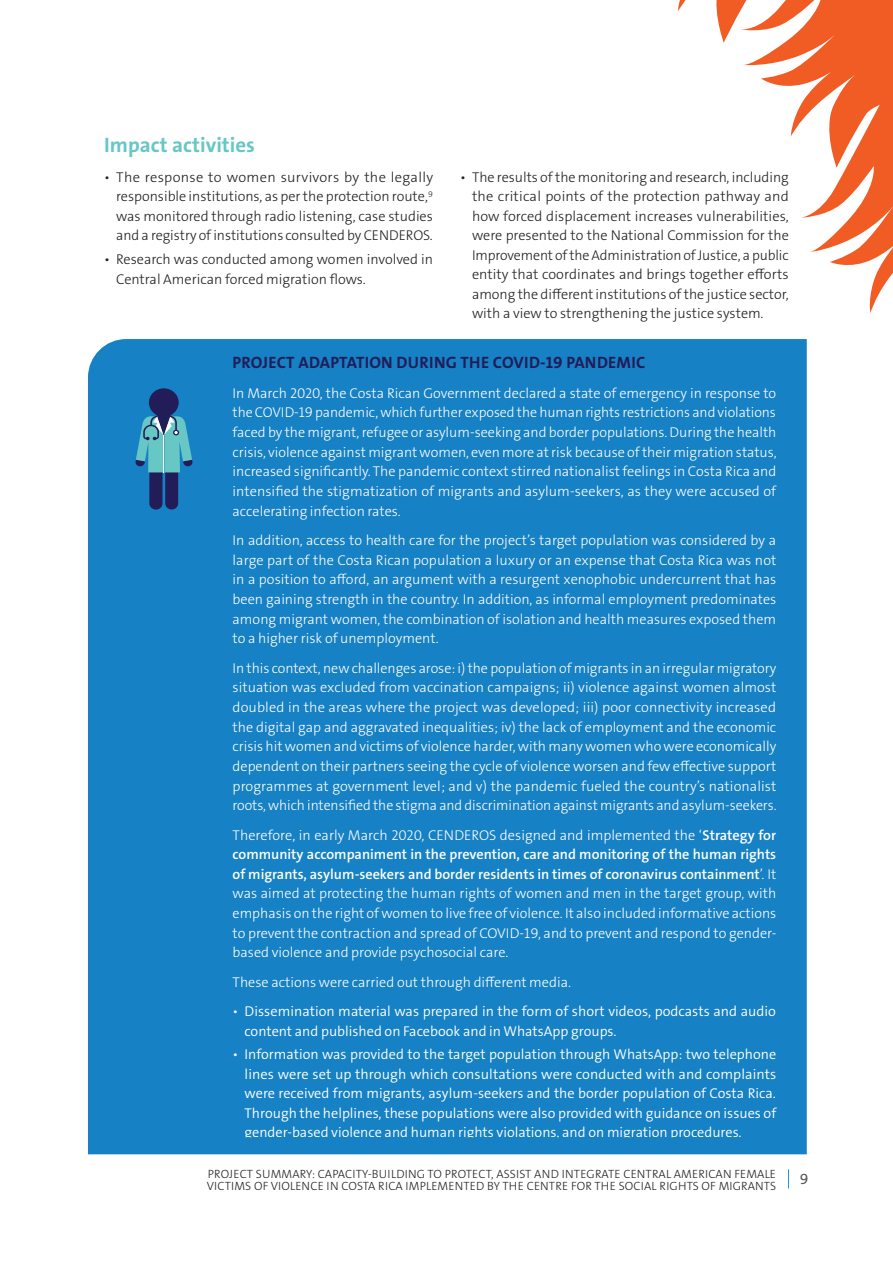
<style>
.page{position:relative;width:893px;height:1263px;background:#fff}
.page>*{position:absolute;margin:0;border:0;box-sizing:border-box;transform-origin:0 0}
.t1{font:21px "Grundfos The Sans OT 7 B";color:#66c7c5}
.t2{font:16.5px "Grundfos The Sans OT 7 B";letter-spacing:.015em;color:#221d59}
.t3{font:15px "Grundfos The Sans OT 5 R";color:#57585a}
.t4{font:14.25px/19.6px "Grundfos The Sans OT 3 L";color:#fff;text-align:justify}
.t5{font:14.25px/19.5px "Grundfos The Sans OT 3 L";color:#231f20;text-align:justify}
.t6{font:14.25px/19.5px "Grundfos The Sans OT 4 SL";color:#fff}
.t7{font:14.25px/19.6px "Grundfos The Sans OT 6 SB";color:#fff}
.t8{font:12px/12px "Grundfos The Sans OT 3 L";letter-spacing:.015em;color:#231f20}
.s1{font-family:"Grundfos The Sans OT 6 SB"}
.s2{font-family:"Grundfos The Sans OT 3 L"}
</style>
<div class="page">
<svg style="left:788px;top:1169px;width:1px;height:19px"></svg>
<div style="left:88px;top:339px;width:719px;height:816px;background:#1681c4"></div>
<svg style="left:135px;top:388px;width:58px;height:122px;background:#337ba7"></svg>
<hr style="left:163px;top:435px;width:1px;height:37px;background:#fff">
<svg style="left:677px;top:0;width:216px;height:313px"></svg>
<h1 class="t1" style="left:104px;top:131px;width:152px">Impact activities</h1>
<p class="t5" style="left:116px;top:167px;width:318px;text-indent:-12px">• The response to women survivors by the legally responsible institutions, as per the protection route,<sup>9 </sup>was monitored through radio listening, case studies and a registry of institutions consulted by CENDEROS.</p>
<p class="t5" style="left:116px;top:250px;width:318px;text-indent:-12px">• Research was conducted among women involved in<br>Central American forced migration flows.</p>
<p class="t5" style="left:472px;top:167px;width:318px;text-indent:-12px">• The results of the monitoring and research, including the critical points of the protection pathway and how forced displacement increases vulnerabilities, were presented to the National Commission for the Improvement of the Administration of Justice, a public entity that coordinates and brings together efforts among the different institutions of the justice sector, with a view to strengthening the justice system.</p>
<p class="t2" style="left:232px;top:352px;width:414px">PROJECT ADAPTATION DURING THE COVID-19 PANDEMIC</p>
<p class="t4" style="left:233px;top:383px;width:546px">In March 2020, the Costa Rican Government declared a state of emergency in response to the COVID-19 pandemic, which further exposed the human rights restrictions and violations faced by the migrant, refugee or asylum-seeking and border populations. During the health crisis, violence against migrant women, even more at risk because of their migration status, increased significantly. The pandemic context stirred nationalist feelings in Costa Rica and intensified the stigmatization of migrants and asylum-seekers, as they were accused of accelerating infection rates.</p>
<p class="t4" style="left:233px;top:530px;width:545px">In addition, access to health care for the project’s target population was considered by a large part of the Costa Rican population a luxury or an expense that Costa Rica was not in a position to afford, an argument with a resurgent xenophobic undercurrent that has been gaining strength in the country. In addition, as informal employment predominates among migrant women, the combination of isolation and health measures exposed them to a higher risk of unemployment.</p>
<p class="t4" style="left:233px;top:658px;width:545px">In this context, new challenges arose: i) the population of migrants in an irregular migratory situation was excluded from vaccination campaigns; ii) violence against women almost doubled in the areas where the project was developed; iii) poor connectivity increased the digital gap and aggravated inequalities; iv) the lack of employment and the economic crisis hit women and victims of violence harder, with many women who were economically dependent on their partners seeing the cycle of violence worsen and few effective support programmes at government level; and v) the pandemic fueled the country’s nationalist roots, which intensified the stigma and discrimination against migrants and asylum-seekers.</p>
<p class="t4" style="left:233px;top:825px;width:545px">Therefore, in early March 2020, CENDEROS designed and implemented the ‘<span class="s1">Strategy for</span></p>
<p class="t7" style="left:233px;top:845px;width:545px">community accompaniment in the prevention, care and monitoring of the human rights of migrants, asylum-seekers and border residents in times of coronavirus containment<span class="s2">’. It</span></p>
<p class="t4" style="left:233px;top:884px;width:545px">was aimed at protecting the human rights of women and men in the target group, with emphasis on the right of women to live free of violence. It also included informative actions to prevent the contraction and spread of COVID-19, and to prevent and respond to gender&shy;based violence and provide psychosocial care.</p>
<p class="t4" style="left:233px;top:972px;width:340px">These actions were carried out through different media.</p>
<p class="t6" style="left:245px;top:1001px;width:533px;text-indent:-12px"><span class="s2">•</span> Dissemination material was prepared in the form of short videos, podcasts and audio content and published on Facebook and in WhatsApp groups.</p>
<p class="t6" style="left:245px;top:1045px;width:533px;text-align:justify;text-indent:-12px"><span class="s2">•</span> Information was provided to the target population through WhatsApp: two telephone lines were set up through which consultations were conducted with and complaints were received from migrants, asylum-seekers and the border population of Costa Rica.<br>Through the helplines, these populations were also provided with guidance on issues of gender-based violence and human rights violations, and on migration procedures.</p>
<p class="t8" style="left:207px;top:1168px;width:571px">PROJECT SUMMARY: CAPACITY-BUILDING TO PROTECT, ASSIST AND INTEGRATE CENTRAL AMERICAN FEMALE<br>VICTIMS OF VIOLENCE IN COSTA RICA IMPLEMENTED BY THE CENTRE FOR THE SOCIAL RIGHTS OF MIGRANTS</p>
<p class="t3" style="left:800px;top:1169px;width:10px">9</p>
</div>
